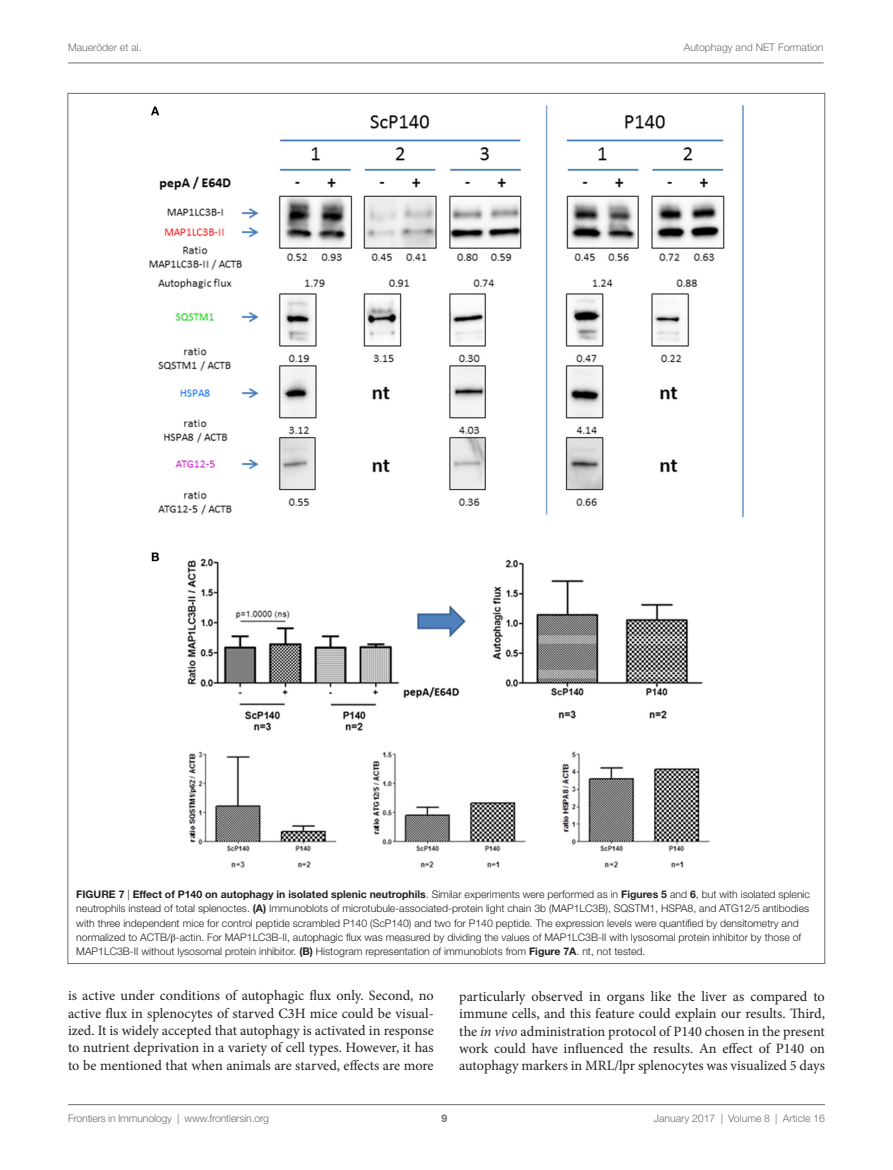
<style>
.page{position:relative;width:893px;height:1170px;background:#fff}
.page>*{position:absolute;margin:0;border:0;box-sizing:border-box;transform-origin:0 0}
.t1{font:14.25px/17.2px "Minion Pro";letter-spacing:-.005em;color:#231f20;text-align:justify}
.t2{font:300 10.5px/14.2px "Helvetica Neue LT Std";color:#231f20}
.t3{font:300 10.5px "Helvetica Neue LT Std";color:#6c6d70}
.t4{font:700 10.5px "Helvetica Neue LT Std";color:#6c6d70}
.s1{font-weight:700}
.s2{font-family:"STIX General";font-weight:400}
.s3{font-style:italic}
</style>
<div class="page">
<hr style="left:68px;top:1104px;width:757px;height:1px;background:#6c6d70">
<hr style="left:68px;top:63px;width:755px;height:1px;background:#6c6d70">
<img style="left:149px;top:105px;width:595px;height:763px">
<p class="t3" style="left:68px;top:41px;width:75px">Maueröder et al.</p>
<p class="t3" style="left:684px;top:41px;width:141px">Autophagy and NET Formation</p>
<p class="t2" style="left:76px;top:886px;width:735px"><span class="s1">Figure 7</span> | <span class="s1">Effect of P140 on autophagy in isolated splenic neutrophils</span>. Similar experiments were performed as in <span class="s1">Figures 5</span> and <span class="s1">6</span>, but with isolated splenic neutrophils instead of total splenoctes. <span class="s1">(A)</span> Immunoblots of microtubule-associated-protein light chain 3b (MAP1LC3B), SQSTM1, HSPA8, and ATG12/5 antibodies with three independent mice for control peptide scrambled P140 (ScP140) and two for P140 peptide. The expression levels were quantified by densitometry and normalized to ACTB/<span class="s2">β</span>-actin. For MAP1LC3B-II, autophagic flux was measured by dividing the values of MAP1LC3B-II with lysosomal protein inhibitor by those of MAP1LC3B-II without lysosomal protein inhibitor. <span class="s1">(B)</span> Histogram representation of immunoblots from <span class="s1">Figure 7A</span>. nt, not tested.</p>
<p class="t1" style="left:68px;top:987px;width:367px">is active under conditions of autophagic flux only. Second, no active flux in splenocytes of starved C3H mice could be visual&shy;ized. It is widely accepted that autophagy is activated in response to nutrient deprivation in a variety of cell types. However, it has to be mentioned that when animals are starved, effects are more</p>
<p class="t1" style="left:459px;top:987px;width:367px">particularly observed in organs like the liver as compared to immune cells, and this feature could explain our results. Third, the <span class="s3">in vivo</span> administration protocol of P140 chosen in the present work could have influenced the results. An effect of P140 on autophagy markers in MRL/lpr splenocytes was visualized 5 days</p>
<p class="t3" style="left:68px;top:1111px;width:203px">Frontiers in Immunology | www.frontiersin.org</p>
<p class="t3" style="left:654px;top:1111px;width:173px">January 2017 | Volume 8 | Article 16</p>
<p class="t4" style="left:441px;top:1111px;width:7px">9</p>
</div>
